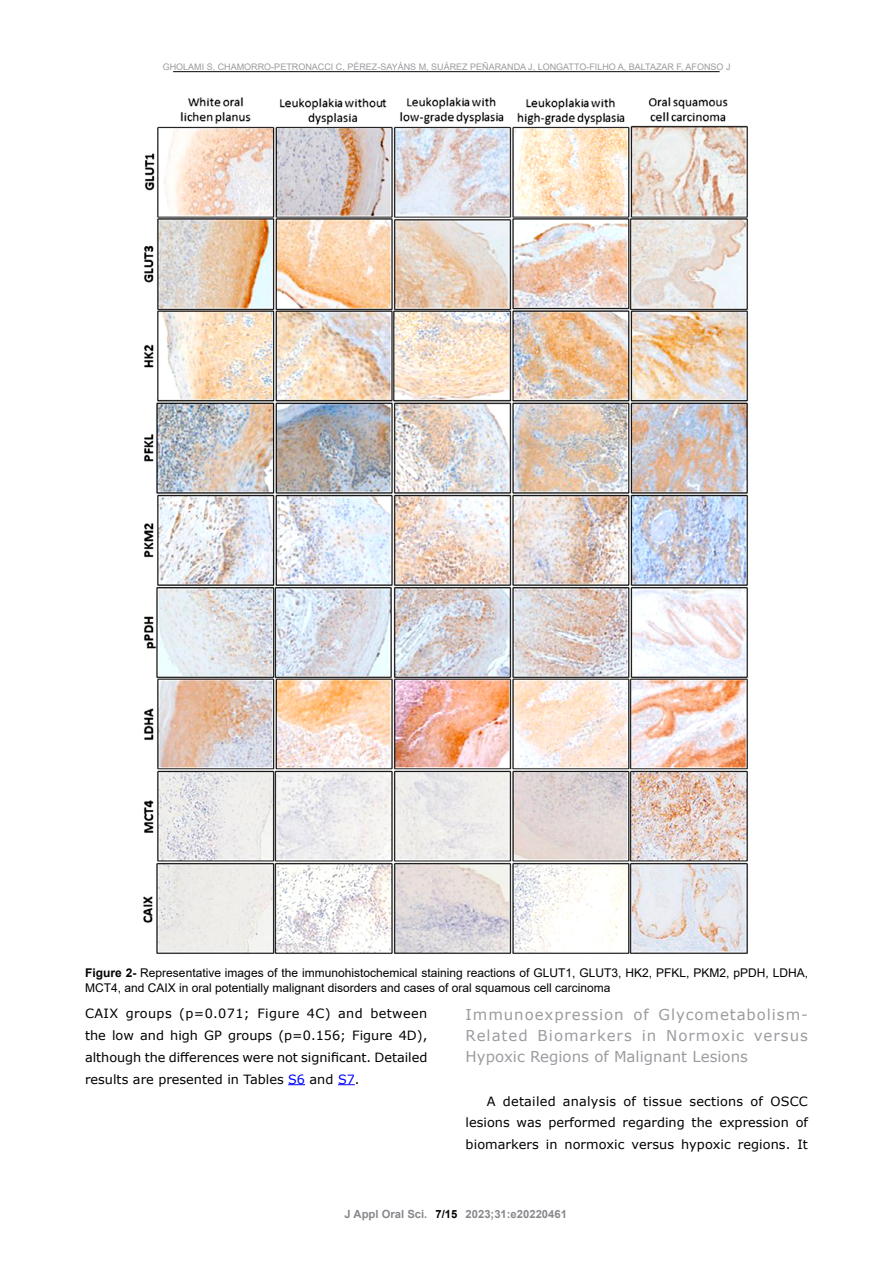
<style>
.page{position:relative;width:893px;height:1263px;background:#fff}
.page>*{position:absolute;margin:0;border:0;box-sizing:border-box;transform-origin:0 0}
.t1{font:15px/21px "Verdana";color:#9c9ba0;text-align:justify}
.t2{font:12.75px/21.8px "Verdana";color:#000;text-align:justify}
.t3{font:12px/14.4px "Arial";color:#000}
.t4{font:700 11.25px "Arial";color:#89878c}
.t5{font:9px "Arial";color:#9c9ba0}
.s1{font-weight:700}
.s2{color:#00f}
.s3{color:#000}
</style>
<div class="page">
<hr style="left:173px;top:71px;width:547px;height:1px;background:#000805">
<svg style="left:288px;top:1084px;width:17px;height:1px"></svg>
<svg style="left:338px;top:1084px;width:17px;height:1px"></svg>
<img style="left:143px;top:97px;width:605px;height:857px">
<p class="t5" style="left:163px;top:60px;width:569px">GHOLAMI S, CHAMORRO-PETRONACCI C, PÉREZ-SAYÁNS M, SUÁREZ PEÑARANDA J, LONGATTO-FILHO A, BALTAZAR F, AFONSO J</p>
<p class="t3" style="left:85px;top:966px;width:725px"><span class="s1">Figure 2-</span> Representative images of the immunohistochemical staining reactions of GLUT1, GLUT3, HK2, PFKL, PKM2, pPDH, LDHA,<br>MCT4, and CAIX in oral potentially malignant disorders and cases of oral squamous cell carcinoma</p>
<p class="t2" style="left:85px;top:1003px;width:344px">CAIX groups (p=0.071; Figure 4C) and between the low and high GP groups (p=0.156; Figure 4D), although the differences were not significant. Detailed results are presented in Tables <span class="s2">S6</span> and <span class="s2">S7</span>.</p>
<p class="t1" style="left:466px;top:1004px;width:344px">Immunoexpression of Glycometabolism-Related Biomarkers in Normoxic versus Hypoxic Regions of Malignant Lesions</p>
<p class="t2" style="left:466px;top:1090px;width:344px;text-indent:21px">A detailed analysis of tissue sections of OSCC lesions was performed regarding the expression of biomarkers in normoxic versus hypoxic regions. It</p>
<p class="t4" style="left:345px;top:1206px;width:224px">J Appl Oral Sci. <span class="s3">7/15</span> 2023;31:e20220461</p>
</div>
